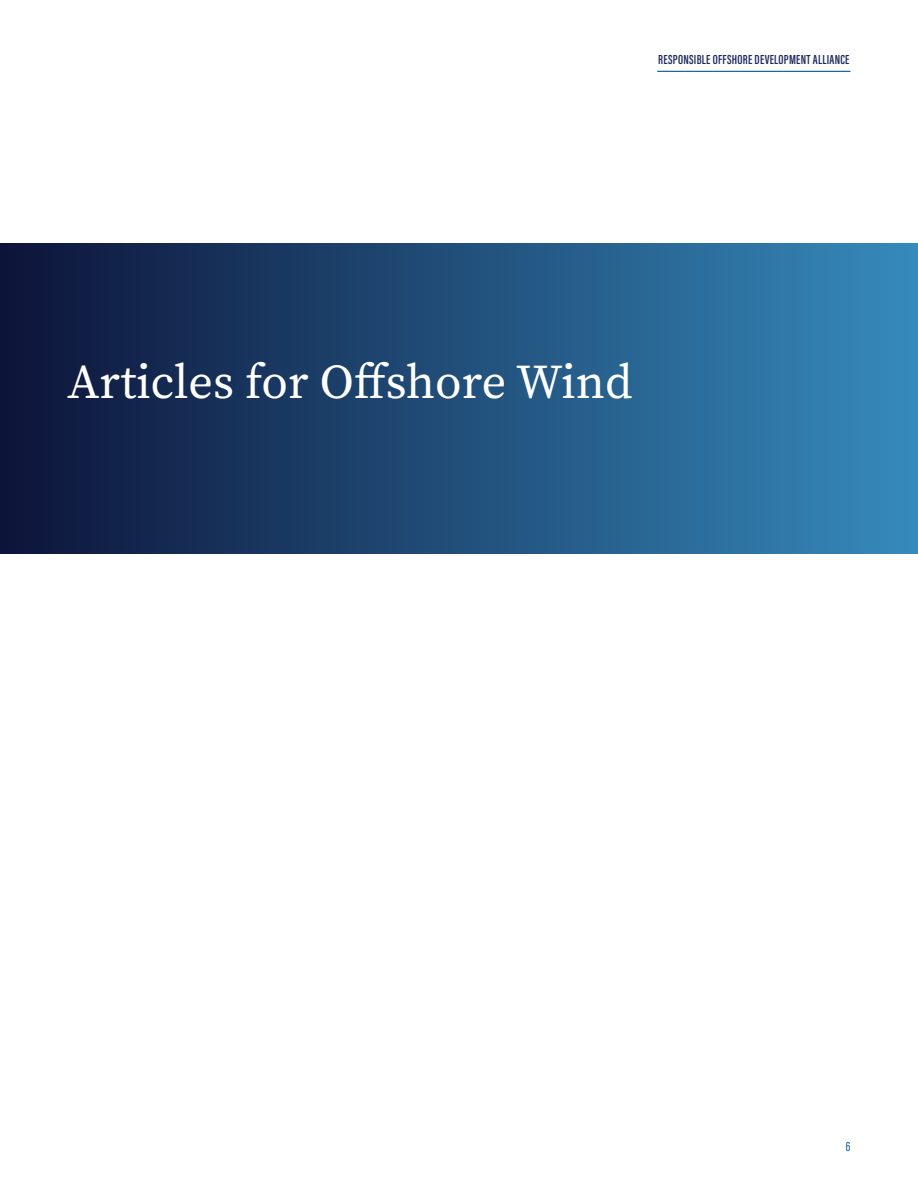
<style>
.page{position:relative;width:918px;height:1188px;background:#fff}
.page>*{position:absolute;margin:0;border:0;box-sizing:border-box;transform-origin:0 0}
.t1{font:48.3px "Source Serif Pro";color:#fff}
.t2{font:600 13.5px "Acumin Pro Extra Cond";letter-spacing:.02em;color:#1e295d}
.t3{font:13.5px "Acumin Pro Extra Cond";color:#085593}
</style>
<div class="page">
<hr style="left:657px;top:71px;width:193px;height:1px;background:#085593">
<div style="left:0;top:243px;width:918px;height:311px;background:linear-gradient(to right,#0d1339,#368abc)"></div>
<p class="t2" style="left:658px;top:51px;width:193px">RESPONSIBLE OFFSHORE DEVELOPMENT ALLIANCE</p>
<h1 class="t1" style="left:68px;top:350px;width:567px">Articles for Offshore Wind</h1>
<p class="t3" style="left:846px;top:1138px;width:6px">6</p>
</div>
